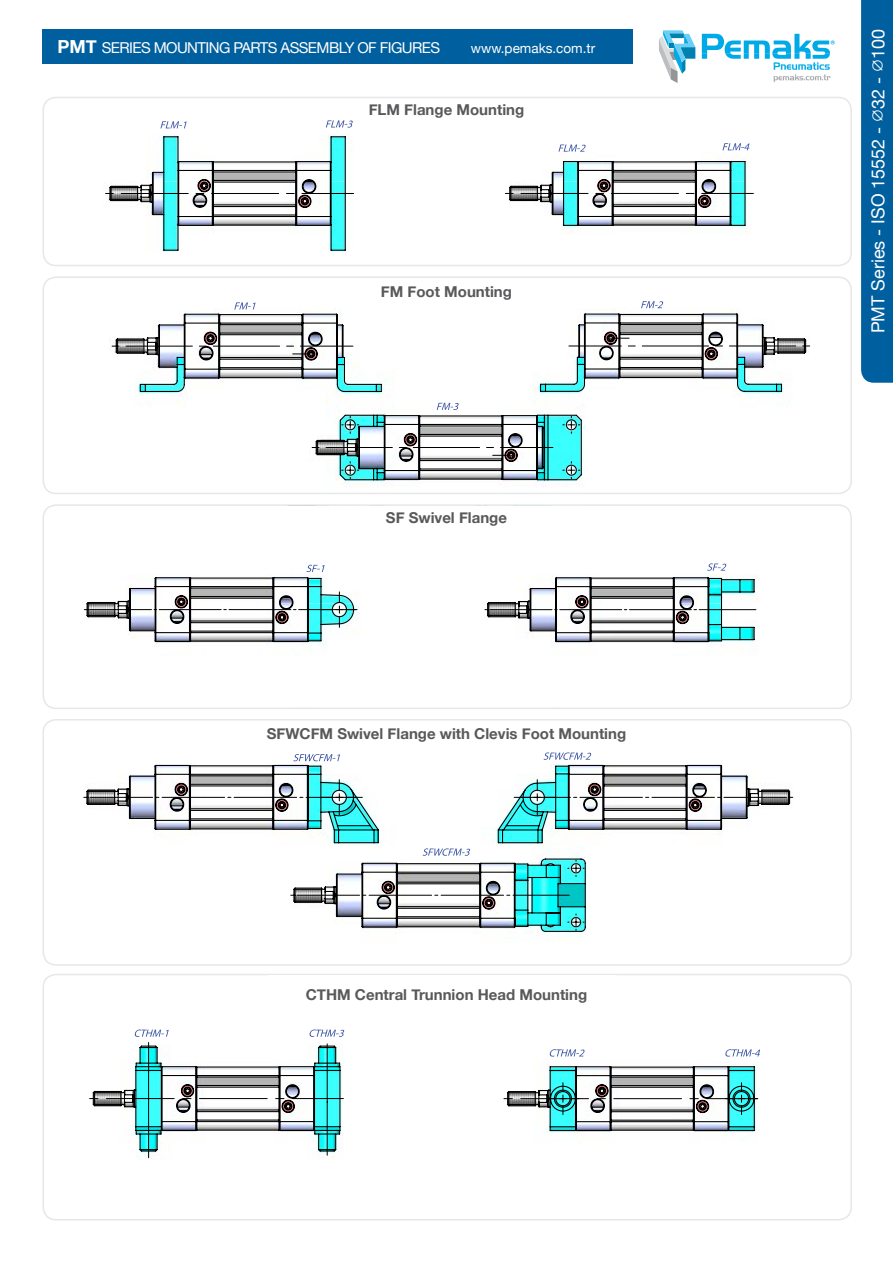
<style>
.page{position:relative;width:893px;height:1263px;background:#fff}
.page>*{position:absolute;margin:0;border:0;box-sizing:border-box;transform-origin:0 0}
.t1{font:18px "Helvetica Neue";color:#fff}
.t2{font:700 15px "Helvetica Neue";color:#58595b}
.t3{font:15px "Helvetica Neue";letter-spacing:-.04em;color:#fff}
.t4{font:13.5px "Helvetica Neue";color:#fff}
.s1{font-weight:700;font-size:18px}
</style>
<div class="page">
<div style="left:861px;top:0;width:32px;height:383px;background:#005f9e"></div>
<div style="left:43px;top:30px;width:589px;height:34px;background:#005f9e"></div>
<svg style="left:659px;top:30px;width:36px;height:53px"></svg>
<svg style="left:702px;top:34px;width:133px;height:48px"></svg>
<svg style="left:503px;top:1056px;width:252px;height:79px"></svg>
<div style="left:43px;top:974px;width:809px;height:246px;border:2px solid #e6e7e8;border-radius:13px"></div>
<div style="left:268px;top:975px;width:349px;height:46px;background:#fff"></div>
<div style="left:43px;top:504px;width:809px;height:205px;border:2px solid #e6e7e8;border-radius:13px"></div>
<div style="left:268px;top:506px;width:323px;height:46px;background:#fff;border-radius:13px"></div>
<svg style="left:746px;top:187px;width:7px;height:13px"></svg>
<svg style="left:108px;top:136px;width:638px;height:115px"></svg>
<div style="left:43px;top:97px;width:809px;height:169px;border:2px solid #e6e7e8;border-radius:13px"></div>
<svg style="left:115px;top:313px;width:692px;height:168px"></svg>
<div style="left:43px;top:276px;width:809px;height:218px;border:2px solid #e6e7e8;border-radius:13px"></div>
<svg style="left:85px;top:764px;width:706px;height:168px"></svg>
<div style="left:43px;top:719px;width:809px;height:247px;border:2px solid #e6e7e8;border-radius:13px"></div>
<svg style="left:326px;top:120px;width:27px;height:8px"></svg>
<svg style="left:722px;top:143px;width:27px;height:7px"></svg>
<svg style="left:160px;top:121px;width:27px;height:7px"></svg>
<svg style="left:559px;top:145px;width:27px;height:7px"></svg>
<svg style="left:234px;top:302px;width:22px;height:7px"></svg>
<svg style="left:641px;top:301px;width:22px;height:7px"></svg>
<svg style="left:437px;top:403px;width:22px;height:7px"></svg>
<svg style="left:84px;top:563px;width:672px;height:80px"></svg>
<svg style="left:293px;top:754px;width:47px;height:7px"></svg>
<svg style="left:544px;top:752px;width:47px;height:8px"></svg>
<svg style="left:423px;top:848px;width:47px;height:8px"></svg>
<svg style="left:90px;top:1029px;width:254px;height:129px"></svg>
<svg style="left:549px;top:1049px;width:36px;height:7px"></svg>
<svg style="left:725px;top:1049px;width:35px;height:7px"></svg>
<p class="t3" style="left:58px;top:37px;width:384px"><span class="s1">PMT</span> SERIES MOUNTING PARTS ASSEMBLY OF FIGURES</p>
<p class="t4" style="left:471px;top:39px;width:126px">www.pemaks.com.tr</p>
<p class="t2" style="left:369px;top:97px;width:157px">FLM Flange Mounting</p>
<p class="t2" style="left:381px;top:280px;width:133px">FM Foot Mounting</p>
<p class="t2" style="left:386px;top:506px;width:123px">SF Swivel Flange</p>
<p class="t2" style="left:267px;top:722px;width:361px">SFWCFM Swivel Flange with Clevis Foot Mounting</p>
<p class="t2" style="left:306px;top:983px;width:283px">CTHM Central Trunnion Head Mounting</p>
<p class="t1" style="left:865px;top:333px;width:306px;rotate:-90deg">PMT Series - ISO 15552 - ∅32 - ∅100</p>
</div>
